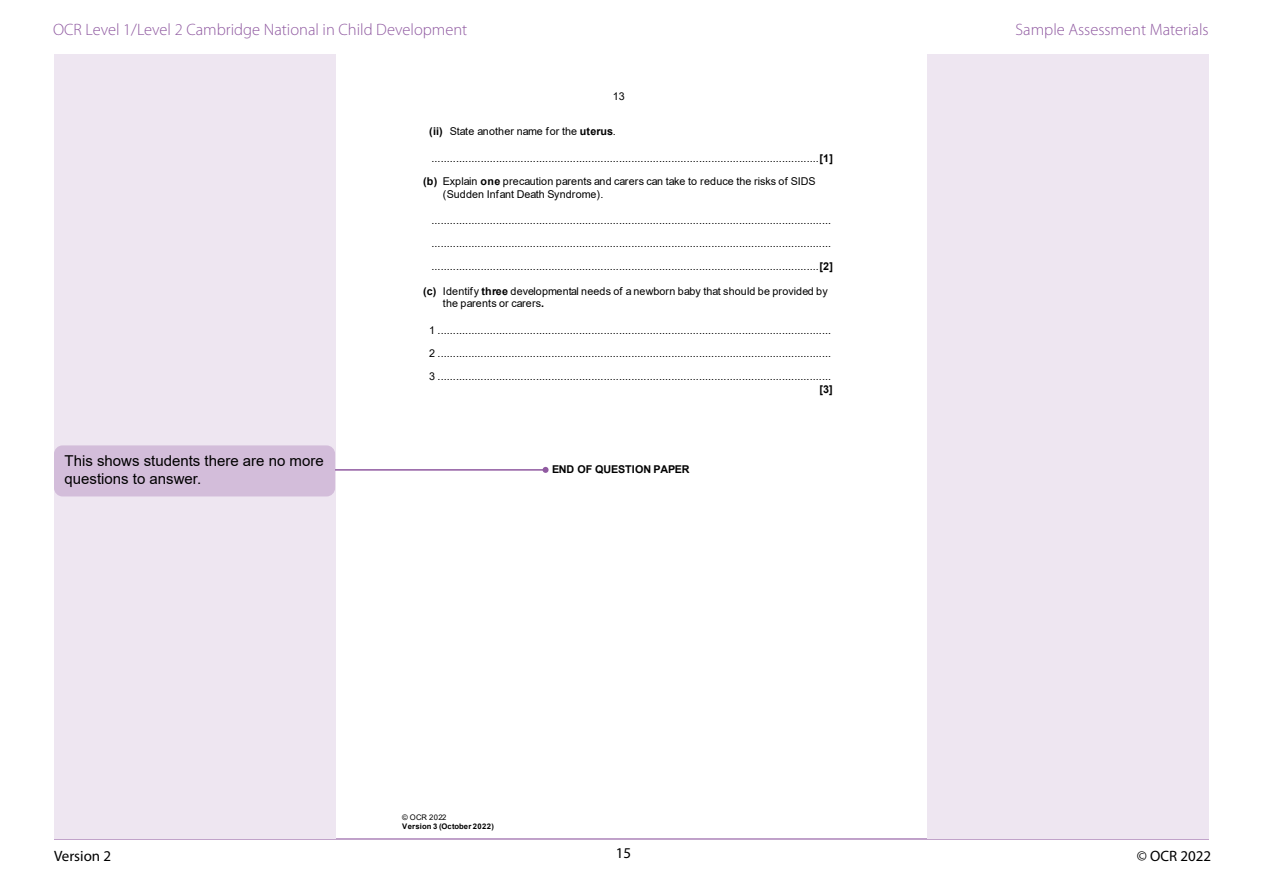
<style>
.page{position:relative;width:1263px;height:893px;background:#fff}
.page>*{position:absolute;margin:0;border:0;box-sizing:border-box;transform-origin:0 0}
.t1{font:300 16.5px "Myriad Pro";color:#905aa1}
.comments{font:15px/18px "Arial";color:#000}
.t2{font:15px "Myriad Pro";color:#000}
.t3{font:10.8px/23.1px "Arial";letter-spacing:.015em;color:#000}
.t4{font:700 10.8px "Arial";letter-spacing:-.01em;color:#000}
.t5{font:700 7.65px/9.1px "Arial";letter-spacing:.035em;color:#000}
.s1{font-weight:700}
.s2{font-weight:400}
</style>
<div class="page">
<hr style="left:54px;top:838px;width:1155px;height:1px;background:#905aa1">
<div style="left:927px;top:54px;width:282px;height:784px;background:#eee6f1"></div>
<div style="left:54px;top:54px;width:282px;height:784px;background:#eee6f1"></div>
<hr style="left:333px;top:469px;width:213px;height:2px;background:#905aa1">
<svg style="left:543px;top:467px;width:6px;height:6px"></svg>
<div style="left:54px;top:445px;width:281px;height:51px;background:#d3bdda;border-radius:9px"></div>
<h1 class="t1" style="left:53px;top:20px;width:416px">OCR Level 1/Level 2 Cambridge National in Child Development</h1>
<h1 class="t1" style="left:1015px;top:20px;width:195px">Sample Assessment Materials</h1>
<p class="t3" style="left:613px;top:85px;width:14px">13</p>
<p class="comments" style="left:64px;top:452px;width:261px">This shows students there are no more questions to answer.</p>
<p class="t3" style="left:429px;top:120px;width:188px"><span class="s1">(ii)</span> State another name for the <span class="s1">uterus</span>.</p>
<p class="t3" style="left:431px;top:146px;width:403px">..............................................................................................................................<span class="s1">[1]</span></p>
<p class="t3" style="left:443px;top:175px;width:374px;line-height:12.3px;text-indent:-20px"><span class="s1">(b)</span> Explain <span class="s1">one</span> precaution parents and carers can take to reduce the risks of SIDS (Sudden Infant Death Syndrome).</p>
<p class="t3" style="left:431px;top:208px;width:403px">.................................................................................................................................. .................................................................................................................................. ..............................................................................................................................<span class="s1">[2]</span></p>
<p class="t3" style="left:443px;top:285px;width:386px;line-height:12.3px;text-indent:-20px"><span class="s1">(c)</span> Identify <span class="s1">three</span> developmental needs of a newborn baby that should be provided by the parents or carers<span class="s1">.</span></p>
<p class="t3" style="left:429px;top:318px;width:403px;text-align:justify">1 ................................................................................................................................<br>2 ................................................................................................................................<br>3 ................................................................................................................................</p>
<p class="t4" style="left:819px;top:381px;width:15px">[3]</p>
<p class="t4" style="left:552px;top:462px;width:139px">END OF QUESTION PAPER</p>
<p class="t5" style="left:402px;top:812px;width:93px"><span class="s2">© OCR 2022<br></span>Version 3 (October 2022)</p>
<h2 class="t2" style="left:54px;top:847px;width:59px">Version 2</h2>
<h2 class="t2" style="left:616px;top:844px;width:17px">15</h2>
<h2 class="t2" style="left:1137px;top:847px;width:76px">© OCR 2022</h2>
</div>
